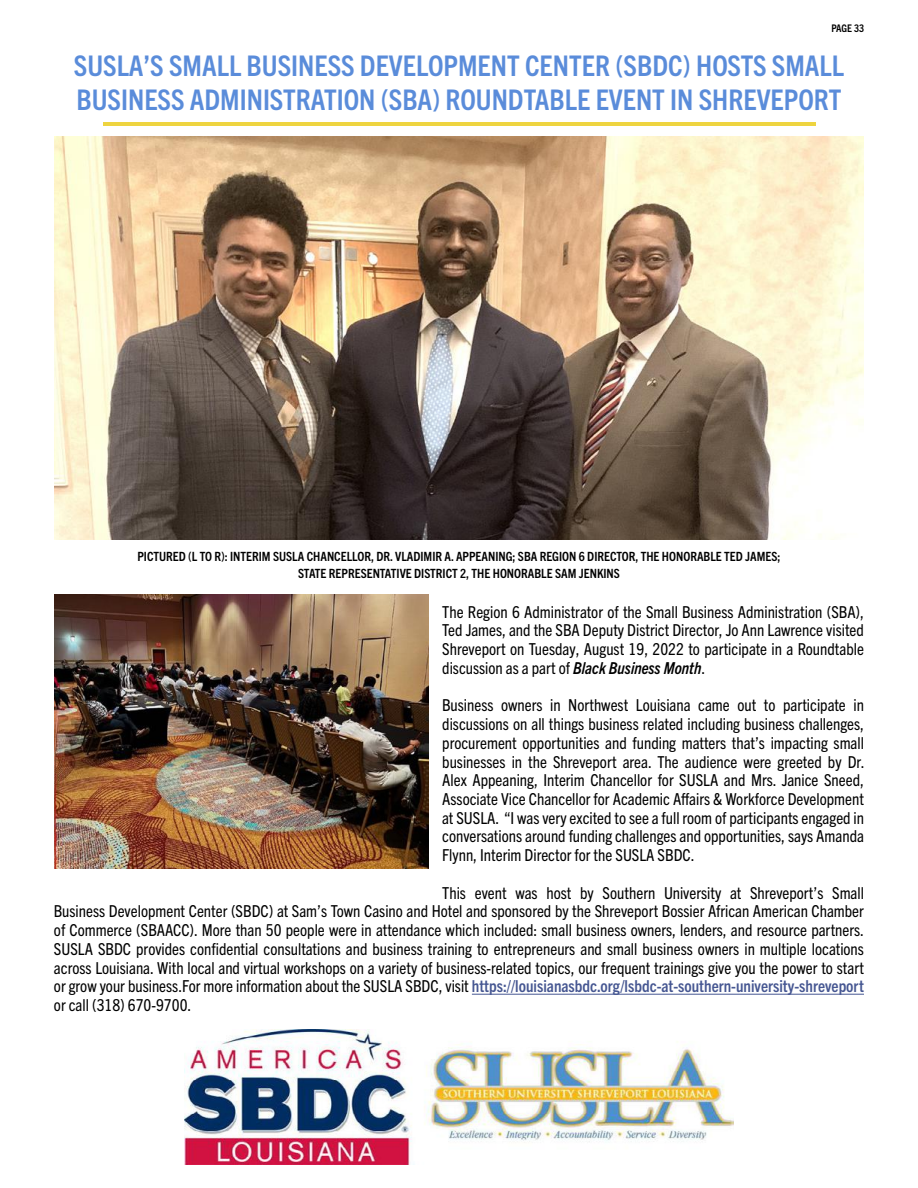
<style>
.page{position:relative;width:918px;height:1188px;background:#fff}
.page>*{position:absolute;margin:0;border:0;box-sizing:border-box;transform-origin:0 0}
.t1{font:700 condensed 28.5px/34.2px "Trade Gothic Next LT Pro";color:#5a8cda}
.t2{font:condensed 16.5px/18.8px "Trade Gothic Next LT Pro";color:#000;text-align:justify}
.t3{font:700 condensed 12.75px/16.5px "Trade Gothic Next LT Pro";color:#000;text-align:center}
.t4{font:700 condensed 10.5px "Trade Gothic Next LT Pro";letter-spacing:-.005em;color:#000}
.s1{font-weight:700;font-style:italic}
.s2{font-weight:700;color:#465792}
</style>
<div class="page">
<hr style="left:103px;top:122px;width:712px;height:3px;background:#eed43f">
<img style="left:54px;top:137px;width:810px;height:403px">
<hr style="left:472px;top:994px;width:392px;height:1px;background:#465792">
<img style="left:184px;top:1030px;width:550px;height:135px">
<img style="left:54px;top:594px;width:375px;height:275px">
<p class="t4" style="left:831px;top:21px;width:34px">PAGE 33</p>
<h1 class="t1" style="left:74px;top:47px;width:772px">SUSLA’S SMALL BUSINESS DEVELOPMENT CENTER (SBDC) HOSTS SMALL<br>BUSINESS ADMINISTRATION (SBA) ROUNDTABLE EVENT IN SHREVEPORT</h1>
<p class="t3" style="left:137px;top:548px;width:645px">PICTURED (L TO R): INTERIM SUSLA CHANCELLOR, DR. VLADIMIR A. APPEANING; SBA REGION 6 DIRECTOR, THE HONORABLE TED JAMES;<br>STATE REPRESENTATIVE DISTRICT 2, THE HONORABLE SAM JENKINS</p>
<p class="t2" style="left:442px;top:601px;width:423px">The Region 6 Administrator of the Small Business Administration (SBA), Ted James, and the SBA Deputy District Director, Jo Ann Lawrence visited Shreveport on Tuesday, August 19, 2022 to participate in a Roundtable discussion as a part of <span class="s1">Black Business Month</span>.</p>
<p class="t2" style="left:442px;top:695px;width:424px">Business owners in Northwest Louisiana came out to participate in discussions on all things business related including business challenges, procurement opportunities and funding matters that’s impacting small businesses in the Shreveport area. The audience were greeted by Dr.<br>Alex Appeaning, Interim Chancellor for SUSLA and Mrs. Janice Sneed, Associate Vice Chancellor for Academic Affairs &amp; Workforce Development at SUSLA. “I was very excited to see a full room of participants engaged in conversations around funding challenges and opportunities, says Amanda Flynn, Interim Director for the SUSLA SBDC.</p>
<p class="t2" style="left:54px;top:882px;width:812px;text-indent:388px">This event was host by Southern University at Shreveport’s Small Business Development Center (SBDC) at Sam’s Town Casino and Hotel and sponsored by the Shreveport Bossier African American Chamber of Commerce (SBAACC). More than 50 people were in attendance which included: small business owners, lenders, and resource partners.<br>SUSLA SBDC provides confidential consultations and business training to entrepreneurs and small business owners in multiple locations across Louisiana. With local and virtual workshops on a variety of business-related topics, our frequent trainings give you the power to start or grow your business.For more information about the SUSLA SBDC, visit <span class="s2">https://louisianasbdc.org/lsbdc-at-southern-university-shreveport </span>or call (318) 670-9700.</p>
</div>
